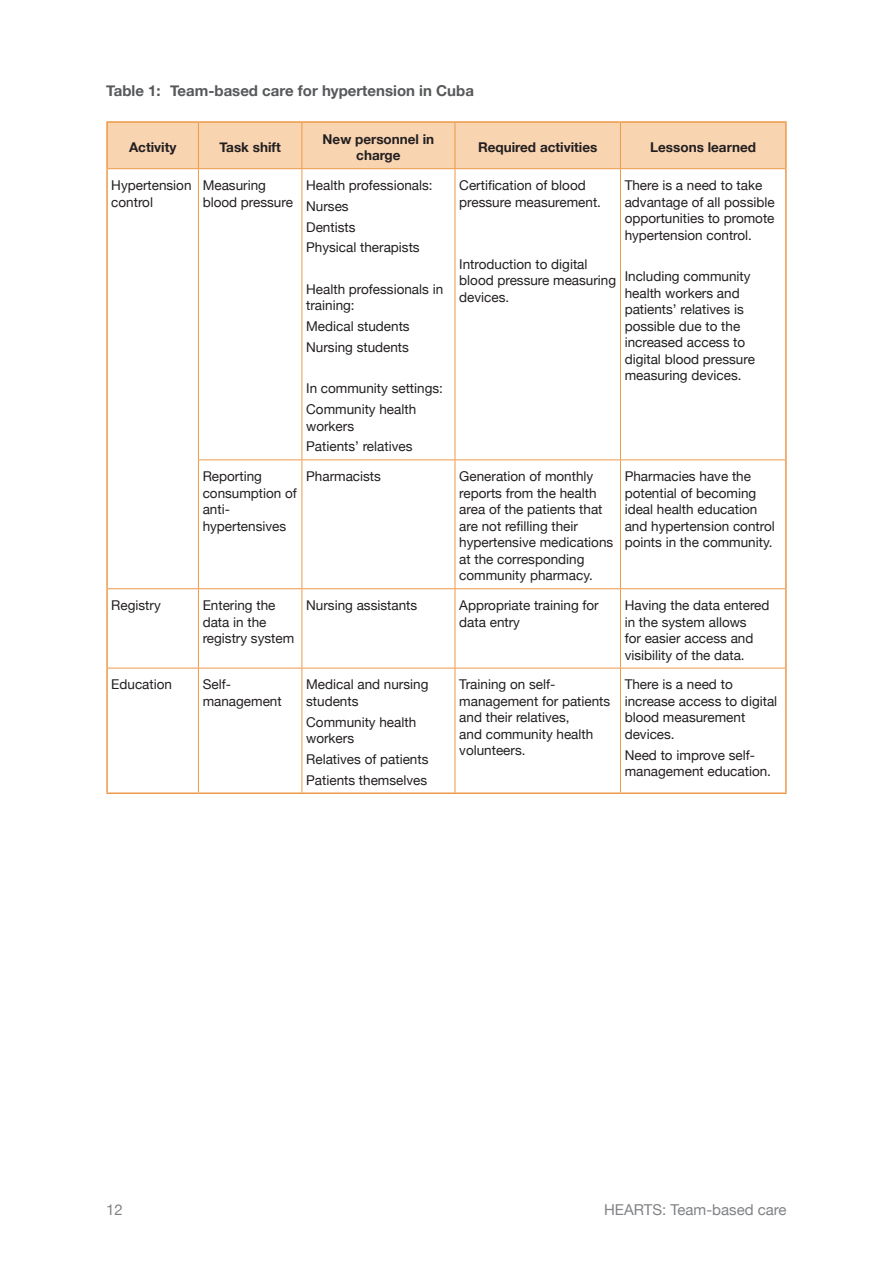
<style>
.page{position:relative;width:893px;height:1263px;background:#fff}
.page>*{position:absolute;margin:0;border:0;box-sizing:border-box;transform-origin:0 0}
.Table_heading{font:700 15px "Helvetica Neue";color:#57585a}
.t1{font:15px "Helvetica Neue";color:#808285}
.Table_text_9-11{font:13.5px/16.5px "Helvetica Neue";color:#231f20}
.Tables_horizontal_he{font:700 13.5px/16.5px "Helvetica Neue";color:#231f20;text-align:center}
</style>
<div class="page">
<div style="left:108px;top:123px;width:677px;height:45px;background:#f8d4b1"></div>
<hr style="left:106px;top:121px;width:92px;height:2px;background:#ed9949">
<hr style="left:106px;top:123px;width:2px;height:46px;background:#ed9949">
<hr style="left:198px;top:121px;width:104px;height:2px;background:#ed9949">
<hr style="left:302px;top:121px;width:153px;height:2px;background:#ed9949">
<hr style="left:455px;top:121px;width:165px;height:2px;background:#ed9949">
<hr style="left:620px;top:121px;width:167px;height:2px;background:#ed9949">
<hr style="left:785px;top:123px;width:2px;height:46px;background:#ed9949">
<hr style="left:106px;top:169px;width:2px;height:291px;background:#ed9949">
<hr style="left:785px;top:169px;width:2px;height:291px;background:#ed9949">
<hr style="left:106px;top:460px;width:2px;height:129px;background:#ed9949">
<hr style="left:785px;top:460px;width:2px;height:129px;background:#ed9949">
<hr style="left:106px;top:589px;width:2px;height:79px;background:#ed9949">
<hr style="left:785px;top:589px;width:2px;height:79px;background:#ed9949">
<hr style="left:106px;top:668px;width:2px;height:124px;background:#ed9949">
<hr style="left:785px;top:668px;width:2px;height:124px;background:#ed9949">
<hr style="left:106px;top:792px;width:92px;height:2px;background:#ed9949">
<hr style="left:198px;top:792px;width:104px;height:2px;background:#ed9949">
<hr style="left:302px;top:792px;width:153px;height:2px;background:#ed9949">
<hr style="left:455px;top:792px;width:165px;height:2px;background:#ed9949">
<hr style="left:620px;top:792px;width:167px;height:2px;background:#ed9949">
<hr style="left:198px;top:123px;width:1px;height:45px;background:#ed9949">
<hr style="left:302px;top:123px;width:1px;height:45px;background:#ed9949">
<hr style="left:455px;top:123px;width:1px;height:45px;background:#ed9949">
<hr style="left:620px;top:123px;width:1px;height:45px;background:#ed9949">
<hr style="left:108px;top:168px;width:90px;height:1px;background:#ed9949">
<hr style="left:198px;top:168px;width:104px;height:1px;background:#ed9949">
<hr style="left:198px;top:169px;width:1px;height:290px;background:#ed9949">
<hr style="left:302px;top:168px;width:153px;height:1px;background:#ed9949">
<hr style="left:302px;top:169px;width:1px;height:290px;background:#ed9949">
<hr style="left:455px;top:168px;width:165px;height:1px;background:#ed9949">
<hr style="left:455px;top:169px;width:1px;height:290px;background:#ed9949">
<hr style="left:620px;top:168px;width:165px;height:1px;background:#ed9949">
<hr style="left:620px;top:169px;width:1px;height:290px;background:#ed9949">
<hr style="left:198px;top:459px;width:104px;height:1px;background:#ed9949">
<hr style="left:198px;top:460px;width:1px;height:128px;background:#ed9949">
<hr style="left:302px;top:459px;width:153px;height:1px;background:#ed9949">
<hr style="left:302px;top:460px;width:1px;height:128px;background:#ed9949">
<hr style="left:455px;top:459px;width:165px;height:1px;background:#ed9949">
<hr style="left:455px;top:460px;width:1px;height:128px;background:#ed9949">
<hr style="left:620px;top:459px;width:165px;height:1px;background:#ed9949">
<hr style="left:620px;top:460px;width:1px;height:128px;background:#ed9949">
<hr style="left:108px;top:588px;width:90px;height:1px;background:#ed9949">
<hr style="left:198px;top:588px;width:104px;height:1px;background:#ed9949">
<hr style="left:198px;top:589px;width:1px;height:79px;background:#ed9949">
<hr style="left:302px;top:588px;width:153px;height:1px;background:#ed9949">
<hr style="left:302px;top:589px;width:1px;height:79px;background:#ed9949">
<hr style="left:455px;top:588px;width:165px;height:1px;background:#ed9949">
<hr style="left:455px;top:589px;width:1px;height:79px;background:#ed9949">
<hr style="left:620px;top:588px;width:165px;height:1px;background:#ed9949">
<hr style="left:620px;top:589px;width:1px;height:79px;background:#ed9949">
<hr style="left:108px;top:668px;width:90px;height:1px;background:#ed9949">
<hr style="left:198px;top:668px;width:104px;height:1px;background:#ed9949">
<hr style="left:198px;top:668px;width:1px;height:124px;background:#ed9949">
<hr style="left:302px;top:668px;width:153px;height:1px;background:#ed9949">
<hr style="left:302px;top:668px;width:1px;height:124px;background:#ed9949">
<hr style="left:455px;top:668px;width:165px;height:1px;background:#ed9949">
<hr style="left:455px;top:668px;width:1px;height:124px;background:#ed9949">
<hr style="left:620px;top:668px;width:165px;height:1px;background:#ed9949">
<hr style="left:620px;top:668px;width:1px;height:124px;background:#ed9949">
<p class="Table_heading" style="left:106px;top:81px;width:369px">Table 1: Team-based care for hypertension in Cuba</p>
<p class="Tables_horizontal_he" style="left:129px;top:139px;width:49px">Activity</p>
<p class="Tables_horizontal_he" style="left:220px;top:139px;width:63px">Task shift</p>
<p class="Tables_horizontal_he" style="left:323px;top:130px;width:113px">New personnel in charge</p>
<p class="Tables_horizontal_he" style="left:478px;top:139px;width:121px">Required activities</p>
<p class="Tables_horizontal_he" style="left:650px;top:139px;width:107px">Lessons learned</p>
<p class="Table_text_9-11" style="left:111px;top:177px;width:82px">Hypertension control</p>
<p class="Table_text_9-11" style="left:203px;top:177px;width:92px">Measuring blood pressure</p>
<p class="Table_text_9-11" style="left:306px;top:177px;width:128px">Health professionals:</p>
<p class="Table_text_9-11" style="left:459px;top:177px;width:143px">Certification of blood pressure measurement.</p>
<p class="Table_text_9-11" style="left:625px;top:177px;width:152px">There is a need to take advantage of all possible opportunities to promote hypertension control.</p>
<p class="Table_text_9-11" style="left:625px;top:268px;width:132px">Including community health workers and patients’ relatives is possible due to the increased access to digital blood pressure measuring devices.</p>
<p class="Table_text_9-11" style="left:306px;top:198px;width:44px">Nurses</p>
<p class="Table_text_9-11" style="left:306px;top:218px;width:51px">Dentists</p>
<p class="Table_text_9-11" style="left:306px;top:239px;width:115px">Physical therapists</p>
<p class="Table_text_9-11" style="left:306px;top:281px;width:139px">Health professionals in training:</p>
<p class="Table_text_9-11" style="left:306px;top:318px;width:105px">Medical students</p>
<p class="Table_text_9-11" style="left:306px;top:339px;width:104px">Nursing students</p>
<p class="Table_text_9-11" style="left:306px;top:380px;width:138px">In community settings:</p>
<p class="Table_text_9-11" style="left:306px;top:401px;width:112px">Community health workers</p>
<p class="Table_text_9-11" style="left:306px;top:438px;width:108px">Patients’ relatives</p>
<p class="Table_text_9-11" style="left:459px;top:256px;width:158px">Introduction to digital blood pressure measuring devices.</p>
<p class="Table_text_9-11" style="left:203px;top:468px;width:96px">Reporting consumption of anti&shy;hypertensives</p>
<p class="Table_text_9-11" style="left:306px;top:468px;width:76px">Pharmacists</p>
<p class="Table_text_9-11" style="left:459px;top:468px;width:156px">Generation of monthly reports from the health area of the patients that are not refilling their hypertensive medications at the corresponding community pharmacy.</p>
<p class="Table_text_9-11" style="left:625px;top:468px;width:152px">Pharmacies have the potential of becoming ideal health education and hypertension control points in the community.</p>
<p class="Table_text_9-11" style="left:111px;top:597px;width:51px">Registry</p>
<p class="Table_text_9-11" style="left:203px;top:597px;width:93px">Entering the data in the registry system</p>
<p class="Table_text_9-11" style="left:306px;top:597px;width:113px">Nursing assistants</p>
<p class="Table_text_9-11" style="left:459px;top:597px;width:141px">Appropriate training for data entry</p>
<p class="Table_text_9-11" style="left:625px;top:597px;width:146px">Having the data entered in the system allows<br>for easier access and visibility of the data.</p>
<p class="Table_text_9-11" style="left:111px;top:676px;width:62px">Education</p>
<p class="Table_text_9-11" style="left:203px;top:676px;width:81px">Self&shy;management</p>
<p class="Table_text_9-11" style="left:306px;top:676px;width:124px">Medical and nursing students</p>
<p class="Table_text_9-11" style="left:306px;top:713px;width:112px">Community health workers</p>
<p class="Table_text_9-11" style="left:306px;top:751px;width:124px">Relatives of patients</p>
<p class="Table_text_9-11" style="left:306px;top:771px;width:123px">Patients themselves</p>
<p class="Table_text_9-11" style="left:459px;top:676px;width:153px">Training on self&shy;management for patients and their relatives,<br>and community health volunteers.</p>
<p class="Table_text_9-11" style="left:625px;top:676px;width:154px">There is a need to increase access to digital blood measurement devices.</p>
<p class="Table_text_9-11" style="left:625px;top:746px;width:148px">Need to improve self&shy;management education.</p>
<p class="t1" style="left:106px;top:1200px;width:18px">12</p>
<p class="t1" style="left:604px;top:1200px;width:184px">HEARTS: Team-based care</p>
</div>
